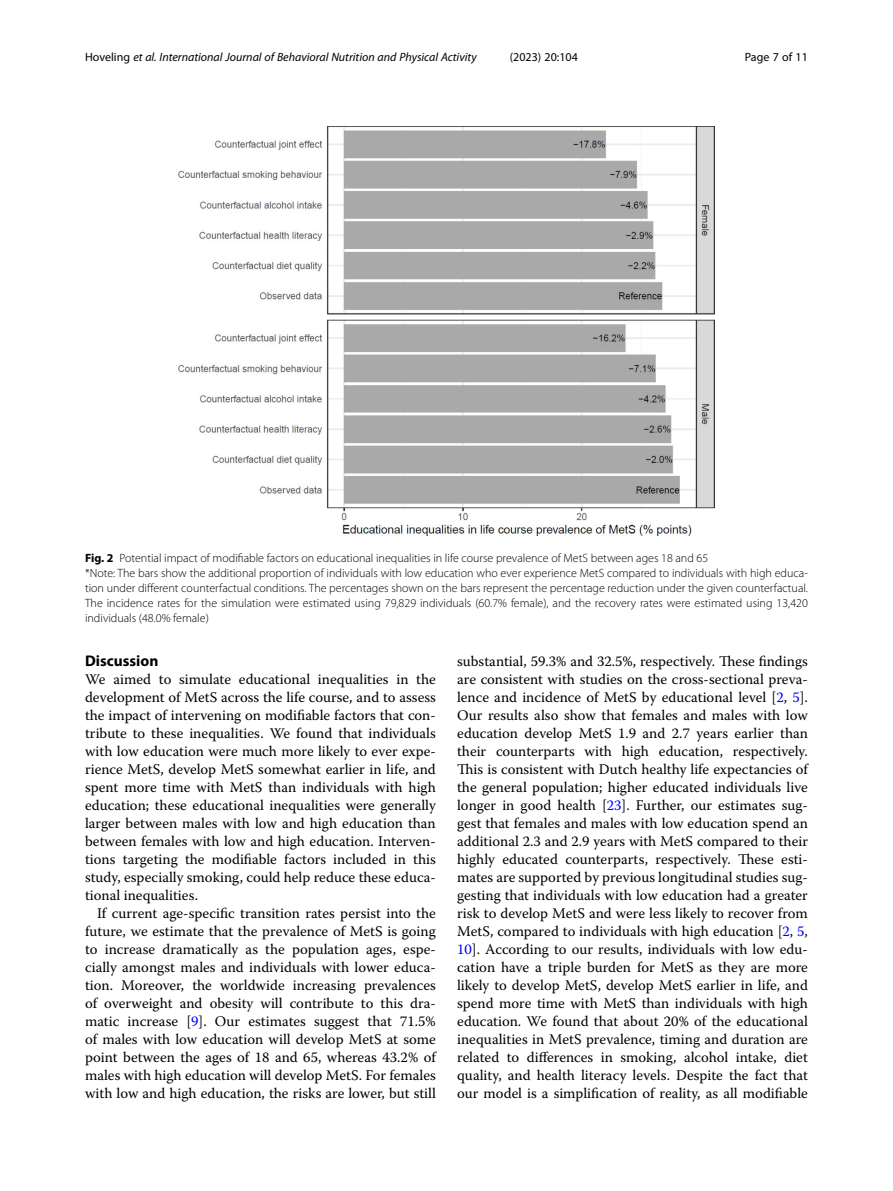
<style>
.page{position:relative;width:893px;height:1191px;background:#fff}
.page>*{position:absolute;margin:0;border:0;box-sizing:border-box;transform-origin:0 0}
.Head_1{font:700 15.45px "Myriad Pro";color:#000}
.Body_Text_Indent{font:14.7px/18px "Warnock Pro";color:#000;text-align:justify}
.Body_Text{font:14.7px/18px "Warnock Pro";color:#000;text-align:justify}
.Figure_Caption{font:300 12px/15px "Myriad Pro";color:#000;text-align:justify}
.t1{font:italic 12px "Myriad Pro";color:#000}
.t2{font:12px "Myriad Pro";color:#000}
.s1{font-style:normal}
.s2{font-weight:700}
.s3{color:#00f}
</style>
<div class="page">
<img style="left:178px;top:126px;width:536px;height:409px">
<p class="t1" style="left:85px;top:50px;width:393px"><span class="s1">Hoveling</span> et al. International Journal of Behavioral Nutrition and Physical Activity</p>
<p class="t2" style="left:510px;top:50px;width:70px">(2023) 20:104</p>
<p class="t2" style="left:745px;top:50px;width:65px">Page 7 of 11</p>
<p class="Figure_Caption" style="left:85px;top:551px;width:625px"><span class="s2">Fig. 2</span> Potential impact of modifiable factors on educational inequalities in life course prevalence of MetS between ages 18 and 65</p>
<p class="Figure_Caption" style="left:85px;top:566px;width:724px">*Note: The bars show the additional proportion of individuals with low education who ever experience MetS compared to individuals with high educa&shy;tion under different counterfactual conditions. The percentages shown on the bars represent the percentage reduction under the given counterfactual.<br>The incidence rates for the simulation were estimated using 79,829 individuals (60.7% female), and the recovery rates were estimated using 13,420 individuals (48.0% female)</p>
<p class="Head_1" style="left:85px;top:651px;width:75px">Discussion</p>
<p class="Body_Text" style="left:85px;top:670px;width:352px">We aimed to simulate educational inequalities in the development of MetS across the life course, and to assess the impact of intervening on modifiable factors that con&shy;tribute to these inequalities. We found that individuals with low education were much more likely to ever expe&shy;rience MetS, develop MetS somewhat earlier in life, and spent more time with MetS than individuals with high education; these educational inequalities were generally larger between males with low and high education than between females with low and high education. Interven&shy;tions targeting the modifiable factors included in this study, especially smoking, could help reduce these educa&shy;tional inequalities.</p>
<p class="Body_Text_Indent" style="left:85px;top:904px;width:352px;text-indent:12px">If current age-specific transition rates persist into the future, we estimate that the prevalence of MetS is going to increase dramatically as the population ages, espe&shy;cially amongst males and individuals with lower educa&shy;tion. Moreover, the worldwide increasing prevalences of overweight and obesity will contribute to this dra&shy;matic increase [<span class="s3">9</span>]. Our estimates suggest that 71.5% of males with low education will develop MetS at some point between the ages of 18 and 65, whereas 43.2% of males with high education will develop MetS. For females with low and high education, the risks are lower, but still</p>
<p class="Body_Text_Indent" style="left:457px;top:652px;width:352px">substantial, 59.3% and 32.5%, respectively. These findings are consistent with studies on the cross-sectional preva&shy;lence and incidence of MetS by educational level [<span class="s3">2</span>, <span class="s3">5</span>].<br>Our results also show that females and males with low education develop MetS 1.9 and 2.7 years earlier than their counterparts with high education, respectively.<br>This is consistent with Dutch healthy life expectancies of the general population; higher educated individuals live longer in good health [<span class="s3">23</span>]. Further, our estimates sug&shy;gest that females and males with low education spend an additional 2.3 and 2.9 years with MetS compared to their highly educated counterparts, respectively. These esti&shy;mates are supported by previous longitudinal studies sug&shy;gesting that individuals with low education had a greater risk to develop MetS and were less likely to recover from MetS, compared to individuals with high education [<span class="s3">2</span>, <span class="s3">5</span>, <span class="s3">10</span>]. According to our results, individuals with low edu&shy;cation have a triple burden for MetS as they are more likely to develop MetS, develop MetS earlier in life, and spend more time with MetS than individuals with high education. We found that about 20% of the educational inequalities in MetS prevalence, timing and duration are related to differences in smoking, alcohol intake, diet quality, and health literacy levels. Despite the fact that our model is a simplification of reality, as all modifiable</p>
</div>
